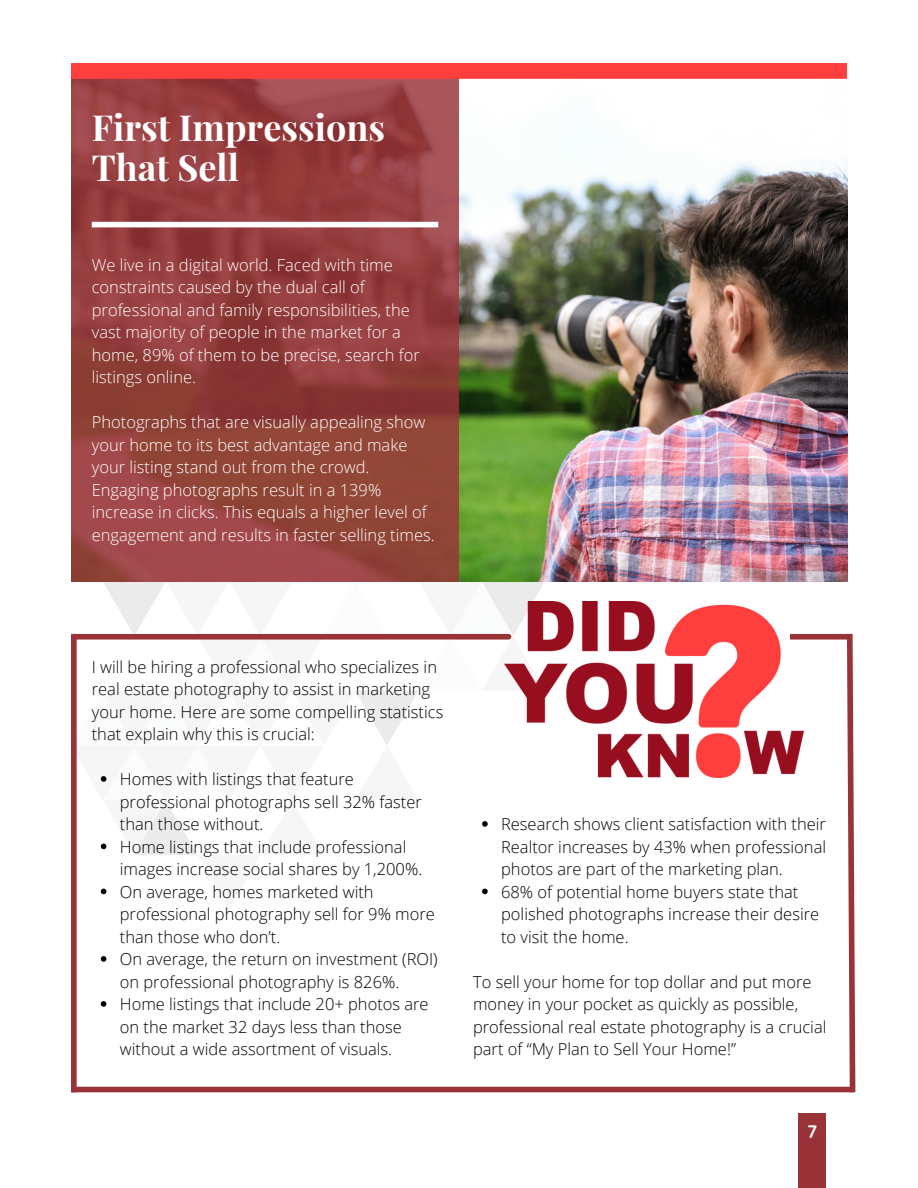
<style>
.page{position:relative;width:918px;height:1188px;background:#fff}
.page>*{position:absolute;margin:0;border:0;box-sizing:border-box;transform-origin:0 0}
.t1{font:700 36px/40.5px "Playfair Display";color:#fff}
.t2{font:700 18px "Quicksand";color:#fff}
.t3{font:300 16.5px/22.5px "Open Sans";color:#000}
.t4{font:300 16.5px/22.5px "Open Sans";color:#fff}
</style>
<div class="page">
<img style="left:71px;top:582px;width:474px;height:313px">
<img style="left:71px;top:161px;width:776px;height:421px">
<svg style="left:71px;top:79px;width:388px;height:502px;background:#95403e"></svg>
<div style="left:71px;top:63px;width:776px;height:16px;background:#ff3e3e"></div>
<div style="left:74px;top:634px;width:435px;height:6px;background:#9a3338"></div>
<div style="left:790px;top:634px;width:61px;height:6px;background:#9a3338"></div>
<div style="left:71px;top:634px;width:6px;height:458px;background:#9a3338"></div>
<svg style="left:844px;top:633px;width:12px;height:460px"></svg>
<div style="left:71px;top:1087px;width:782px;height:5px;background:#9a3338"></div>
<div style="left:92px;top:222px;width:346px;height:5px;background:#fff"></div>
<div style="left:799px;top:1114px;width:27px;height:74px;background:#9a3338"></div>
<img style="left:504px;top:602px;width:299px;height:175px">
<svg style="left:101px;top:776px;width:5px;height:6px"></svg>
<svg style="left:101px;top:844px;width:5px;height:5px"></svg>
<svg style="left:101px;top:889px;width:5px;height:5px"></svg>
<svg style="left:101px;top:956px;width:5px;height:6px"></svg>
<svg style="left:101px;top:1001px;width:5px;height:6px"></svg>
<svg style="left:482px;top:821px;width:6px;height:6px"></svg>
<svg style="left:482px;top:889px;width:6px;height:5px"></svg>
<h1 class="t1" style="left:92px;top:106px;width:295px">First Impressions<br>That Sell</h1>
<p class="t4" style="left:92px;top:253px;width:330px">We live in a digital world. Faced with time constraints caused by the dual call of professional and family responsibilities, the vast majority of people in the market for a home, 89% of them to be precise, search for listings online.</p>
<p class="t4" style="left:92px;top:410px;width:344px">Photographs that are visually appealing show your home to its best advantage and make your listing stand out from the crowd.<br>Engaging photographs result in a 139% increase in clicks. This equals a higher level of engagement and results in faster selling times.</p>
<p class="t3" style="left:92px;top:655px;width:353px">I will be hiring a professional who specializes in real estate photography to assist in marketing your home. Here are some compelling statistics that explain why this is crucial:</p>
<p class="t3" style="left:120px;top:767px;width:319px">Homes with listings that feature professional photographs sell 32% faster than those without.<br>Home listings that include professional images increase social shares by 1,200%.<br>On average, homes marketed with professional photography sell for 9% more than those who don’t.<br>On average, the return on investment (ROI) on professional photography is 826%.<br>Home listings that include 20+ photos are on the market 32 days less than those without a wide assortment of visuals.</p>
<p class="t3" style="left:501px;top:812px;width:326px">Research shows client satisfaction with their Realtor increases by 43% when professional photos are part of the marketing plan.<br>68% of potential home buyers state that polished photographs increase their desire to visit the home.</p>
<p class="t3" style="left:473px;top:970px;width:355px">To sell your home for top dollar and put more money in your pocket as quickly as possible, professional real estate photography is a crucial part of “My Plan to Sell Your Home!”</p>
<p class="t2" style="left:807px;top:1120px;width:12px">7</p>
</div>
